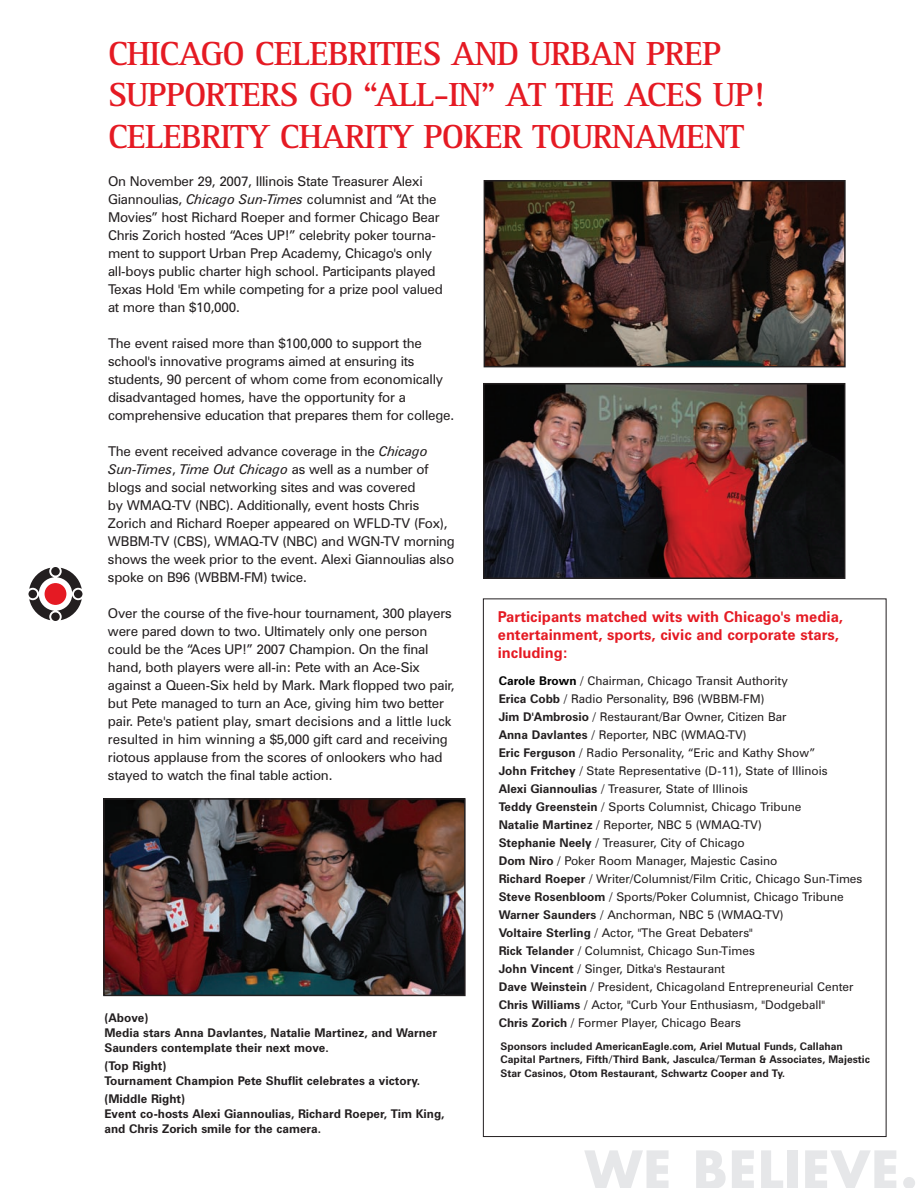
<style>
.page{position:relative;width:918px;height:1188px;background:#fff}
.page>*{position:absolute;margin:0;border:0;box-sizing:border-box;transform-origin:0 0}
.t1{font:700 51.3px "Futura";letter-spacing:.02em;color:#e6e7e9}
.t2{font:700 34.5px/41.4px "Rotis Serif";letter-spacing:-.03em;color:#e51a23}
.t3{font:700 15px/18px "Zurich BT";color:#e51a23}
.t4{font:13.5px/18px "Zurich BT";letter-spacing:-.015em;color:#231f20}
.t5{font:12px/18px "Zurich BT";color:#231f20}
.t6{font:700 12px/15px "Zurich BT";color:#231f20}
.t7{font:700 10.5px/13.5px "Zurich BT";color:#231f20}
.s1{font-style:italic}
.s2{font-weight:700;color:#000}
.s3{font-weight:700}
</style>
<div class="page">
<svg style="left:29px;top:568px;width:53px;height:52px"></svg>
<div style="left:51px;top:612px;width:9px;height:8px;background:#231f20;border-radius:50%"></div>
<img style="left:106px;top:801px;width:357px;height:192px">
<div style="left:103px;top:798px;width:363px;height:198px;border:2px solid #231f20"></div>
<img style="left:486px;top:386px;width:356px;height:190px">
<div style="left:483px;top:383px;width:362px;height:196px;border:2px solid #231f20"></div>
<img style="left:487px;top:183px;width:356px;height:181px">
<div style="left:484px;top:180px;width:362px;height:187px;border:2px solid #231f20"></div>
<h2 class="t2" style="left:108px;top:36px;width:658px">CHICAGO CELEBRITIES AND URBAN PREP<br>SUPPORTERS GO “ALL-IN” AT THE ACES UP!<br>CELEBRITY CHARITY POKER TOURNAMENT</h2>
<p class="t4" style="left:108px;top:173px;width:336px">On November 29, 2007, Illinois State Treasurer Alexi Giannoulias, <span class="s1">Chicago Sun-Times</span> columnist and “At the Movies” host Richard Roeper and former Chicago Bear Chris Zorich hosted “Aces UP!” celebrity poker tourna&shy;ment to support Urban Prep Academy, Chicago's only all-boys public charter high school. Participants played Texas Hold 'Em while competing for a prize pool valued at more than $10,000.</p>
<p class="t4" style="left:108px;top:335px;width:348px">The event raised more than $100,000 to support the school's innovative programs aimed at ensuring its students, 90 percent of whom come from economically disadvantaged homes, have the opportunity for a comprehensive education that prepares them for college.</p>
<p class="t4" style="left:108px;top:443px;width:348px">The event received advance coverage in the <span class="s1">Chicago Sun-Times</span>, <span class="s1">Time Out Chicago</span> as well as a number of blogs and social networking sites and was covered<br>by WMAQ-TV (NBC). Additionally, event hosts Chris Zorich and Richard Roeper appeared on WFLD-TV (Fox), WBBM-TV (CBS), WMAQ-TV (NBC) and WGN-TV morning shows the week prior to the event. Alexi Giannoulias also spoke on B96 (WBBM-FM) twice.</p>
<p class="t4" style="left:108px;top:605px;width:348px">Over the course of the five-hour tournament, 300 players were pared down to two. Ultimately only one person could be the “Aces UP!” 2007 Champion. On the final hand, both players were all-in: Pete with an Ace-Six against a Queen-Six held by Mark. Mark flopped two pair, but Pete managed to turn an Ace, giving him two better pair. Pete's patient play, smart decisions and a little luck resulted in him winning a $5,000 gift card and receiving riotous applause from the scores of onlookers who had stayed to watch the final table action.</p>
<p class="t6" style="left:104px;top:1012px;width:334px">(Above)<br>Media stars Anna Davlantes, Natalie Martinez, and Warner<br>Saunders contemplate their next move.</p>
<p class="t6" style="left:104px;top:1060px;width:317px">(Top Right)<br>Tournament Champion Pete Shuflit celebrates a victory.</p>
<p class="t6" style="left:104px;top:1093px;width:341px">(Middle Right)<br>Event co-hosts Alexi Giannoulias, Richard Roeper, Tim King, and Chris Zorich smile for the camera.</p>
<p class="t3" style="left:498px;top:609px;width:347px">Participants matched wits with Chicago's media, entertainment, sports, civic and corporate stars, including:</p>
<p class="t5" style="left:499px;top:673px;width:365px"><span class="s2">Carole Brown</span> / Chairman, Chicago Transit Authority<br><span class="s3">Erica Cobb</span> / Radio Personality, B96 (WBBM-FM)<br><span class="s3">Jim D'Ambrosio</span> / Restaurant/Bar Owner, Citizen Bar<br><span class="s3">Anna Davlantes</span> / Reporter, NBC (WMAQ-TV)<br><span class="s3">Eric Ferguson</span> / Radio Personality, “Eric and Kathy Show”<br><span class="s3">John Fritchey</span> / State Representative (D-11), State of Illinois<br><span class="s3">Alexi Giannoulias</span> / Treasurer, State of Illinois<br><span class="s3">Teddy Greenstein</span> / Sports Columnist, Chicago Tribune<br><span class="s3">Natalie Martinez</span> / Reporter, NBC 5 (WMAQ-TV)<br><span class="s3">Stephanie Neely</span> / Treasurer, City of Chicago<br><span class="s3">Dom Niro</span> / Poker Room Manager, Majestic Casino<br><span class="s3">Richard Roeper</span> / Writer/Columnist/Film Critic, Chicago Sun-Times <span class="s3">Steve Rosenbloom</span> / Sports/Poker Columnist, Chicago Tribune <span class="s3">Warner Saunders</span> / Anchorman, NBC 5 (WMAQ-TV)<br><span class="s3">Voltaire Sterling</span> / Actor, "The Great Debaters"<br><span class="s3">Rick Telander</span> / Columnist, Chicago Sun-Times<br><span class="s3">John Vincent</span> / Singer, Ditka's Restaurant<br><span class="s3">Dave Weinstein</span> / President, Chicagoland Entrepreneurial Center <span class="s3">Chris Williams</span> / Actor, "Curb Your Enthusiasm, "Dodgeball"<br><span class="s3">Chris Zorich</span> / Former Player, Chicago Bears</p>
<p class="t7" style="left:501px;top:1040px;width:371px">Sponsors included AmericanEagle.com, Ariel Mutual Funds, Callahan<br>Capital Partners, Fifth/Third Bank, Jasculca/Terman &amp; Associates, Majestic<br>Star Casinos, Otom Restaurant, Schwartz Cooper and Ty.</p>
<h1 class="t1" style="left:585px;top:1146px;width:334px">WE BELIEVE.</h1>
</div>
